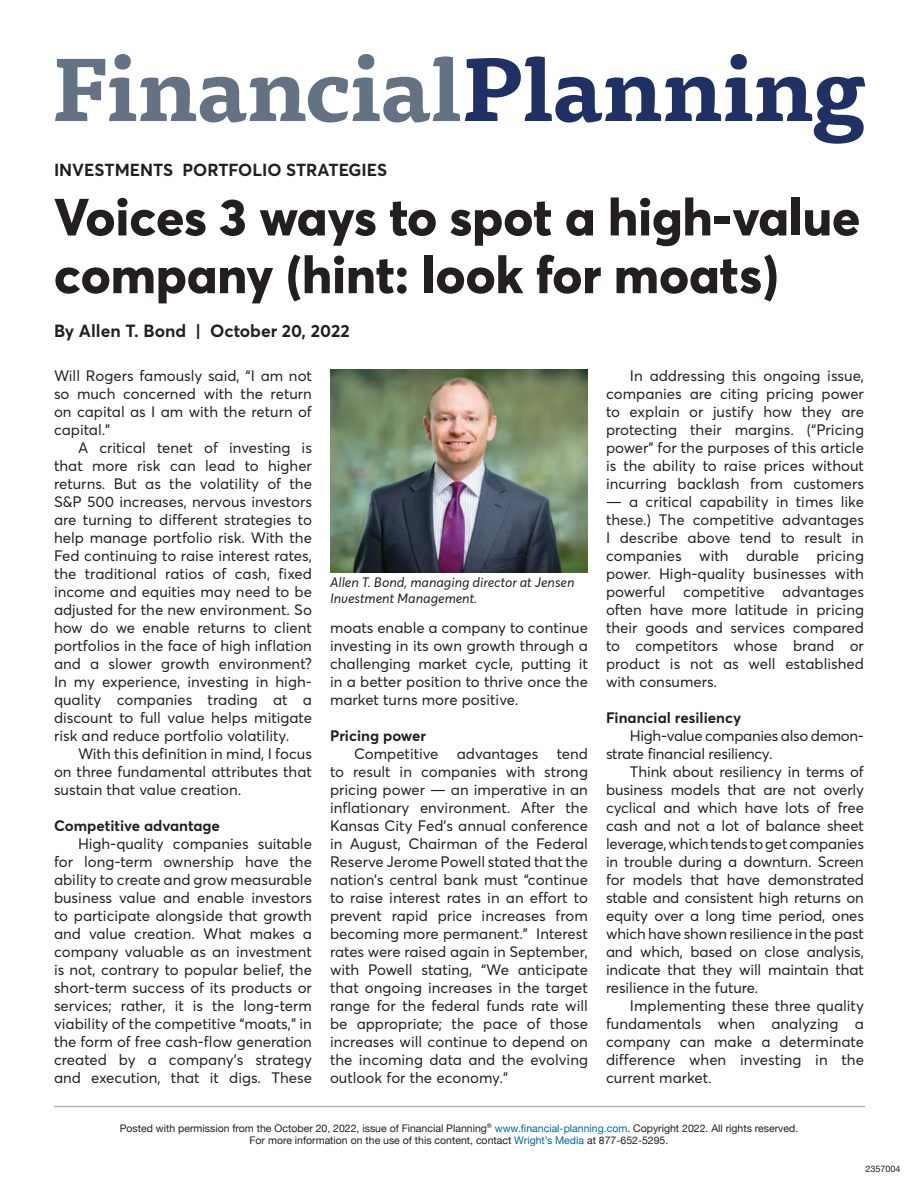
<style>
.page{position:relative;width:918px;height:1188px;background:#fff}
.page>*{position:absolute;margin:0;border:0;box-sizing:border-box;transform-origin:0 0}
.t1{font:800 51.6px/57.8px "Averta";color:#231f20}
.t2{font:700 17.4px "Averta";color:#231f20}
.t3{font:700 17.25px "Averta";color:#231f20}
.t4{font:15px/18px "Averta";color:#231f20;text-align:justify}
.t5{font:15px/18px "Averta";letter-spacing:-.02em;color:#231f20}
.t6{font:700 15px "Averta";color:#231f20}
.t7{font:italic 13.5px/16.5px "Averta";color:#231f20}
.t8{font:10.5px/12px "Helvetica Neue";color:#231f20;text-align:center}
.t9{font:9px "Helvetica Neue";color:#231f20}
.s1{color:#0068a8}
</style>
<div class="page">
<svg style="left:55px;top:54px;width:810px;height:90px"></svg>
<img style="left:330px;top:369px;width:258px;height:204px">
<hr style="left:54px;top:1106px;width:811px;height:1px;background:#b2b3b7">
<p class="t3" style="left:54px;top:159px;width:335px">INVESTMENTS PORTFOLIO STRATEGIES</p>
<h1 class="t1" style="left:54px;top:188px;width:808px">Voices 3 ways to spot a high-value company (hint: look for moats)</h1>
<p class="t2" style="left:54px;top:320px;width:297px">By Allen T. Bond | October 20, 2022</p>
<p class="t4" style="left:54px;top:366px;width:260px">Will Rogers famously said, “I am not so much concerned with the return on capital as I am with the return of capital.”</p>
<p class="t4" style="left:54px;top:438px;width:260px;text-indent:24px">A critical tenet of investing is that more risk can lead to higher returns. But as the volatility of the S&amp;P 500 increases, nervous investors are turning to different strategies to help manage portfolio risk. With the Fed continuing to raise interest rates, the traditional ratios of cash, fixed income and equities may need to be adjusted for the new environment. So how do we enable returns to client portfolios in the face of high inflation and a slower growth environment?<br>In my experience, investing in high&shy;quality companies trading at a discount to full value helps mitigate risk and reduce portfolio volatility.</p>
<p class="t4" style="left:54px;top:744px;width:259px;text-indent:24px">With this definition in mind, I focus on three fundamental attributes that sustain that value creation.</p>
<p class="t6" style="left:54px;top:816px;width:168px">Competitive advantage</p>
<p class="t4" style="left:54px;top:834px;width:260px;text-indent:24px">High-quality companies suitable for long-term ownership have the ability to create and grow measurable business value and enable investors to participate alongside that growth and value creation. What makes a company valuable as an investment is not, contrary to popular belief, the short-term success of its products or services; rather, it is the long-term viability of the competitive “moats,” in the form of free cash-flow generation created by a company’s strategy and execution, that it digs. These</p>
<p class="t7" style="left:330px;top:574px;width:246px">Allen T. Bond, managing director at Jensen<br>Investment Management.</p>
<p class="t4" style="left:330px;top:619px;width:260px">moats enable a company to continue investing in its own growth through a challenging market cycle, putting it in a better position to thrive once the market turns more positive.</p>
<p class="t6" style="left:330px;top:726px;width:98px">Pricing power</p>
<p class="t4" style="left:330px;top:745px;width:260px;text-indent:24px">Competitive advantages tend to result in companies with strong pricing power — an imperative in an inflationary environment. After the Kansas City Fed’s annual conference in August, Chairman of the Federal Reserve Jerome Powell stated that the nation’s central bank must “continue to raise interest rates in an effort to prevent rapid price increases from becoming more permanent.” Interest rates were raised again in September, with Powell stating, “We anticipate that ongoing increases in the target range for the federal funds rate will be appropriate; the pace of those increases will continue to depend on the incoming data and the evolving outlook for the economy.”</p>
<p class="t4" style="left:606px;top:366px;width:260px;text-indent:24px">In addressing this ongoing issue, companies are citing pricing power to explain or justify how they are protecting their margins. (“Pricing power” for the purposes of this article is the ability to raise prices without incurring backlash from customers</p>
<p class="t4" style="left:606px;top:492px;width:260px">— a critical capability in times like these.) The competitive advantages I describe above tend to result in companies with durable pricing power. High-quality businesses with powerful competitive advantages often have more latitude in pricing their goods and services compared to competitors whose brand or product is not as well established with consumers.</p>
<p class="t6" style="left:606px;top:708px;width:137px">Financial resiliency</p>
<p class="t5" style="left:606px;top:726px;width:260px;text-indent:24px">High-value companies also demon&shy;strate financial resiliency.</p>
<p class="t4" style="left:606px;top:762px;width:260px;text-indent:24px">Think about resiliency in terms of business models that are not overly cyclical and which have lots of free cash and not a lot of balance sheet leverage, which tends to get companies in trouble during a downturn. Screen for models that have demonstrated stable and consistent high returns on equity over a long time period, ones which have shown resilience in the past and which, based on close analysis, indicate that they will maintain that resilience in the future.</p>
<p class="t4" style="left:606px;top:996px;width:259px;text-indent:24px">Implementing these three quality fundamentals when analyzing a company can make a determinate difference when investing in the current market.</p>
<p class="t8" style="left:120px;top:1123px;width:680px">Posted with permission from the October 20, 2022, issue of Financial Planning<sup>®</sup> <span class="s1">www.financial-planning.com</span>. Copyright 2022. All rights reserved.<br>For more information on the use of this content, contact <span class="s1">Wright’s Media</span> at 877-652-5295.</p>
<p class="t9" style="left:866px;top:1162px;width:37px">2357004</p>
</div>
